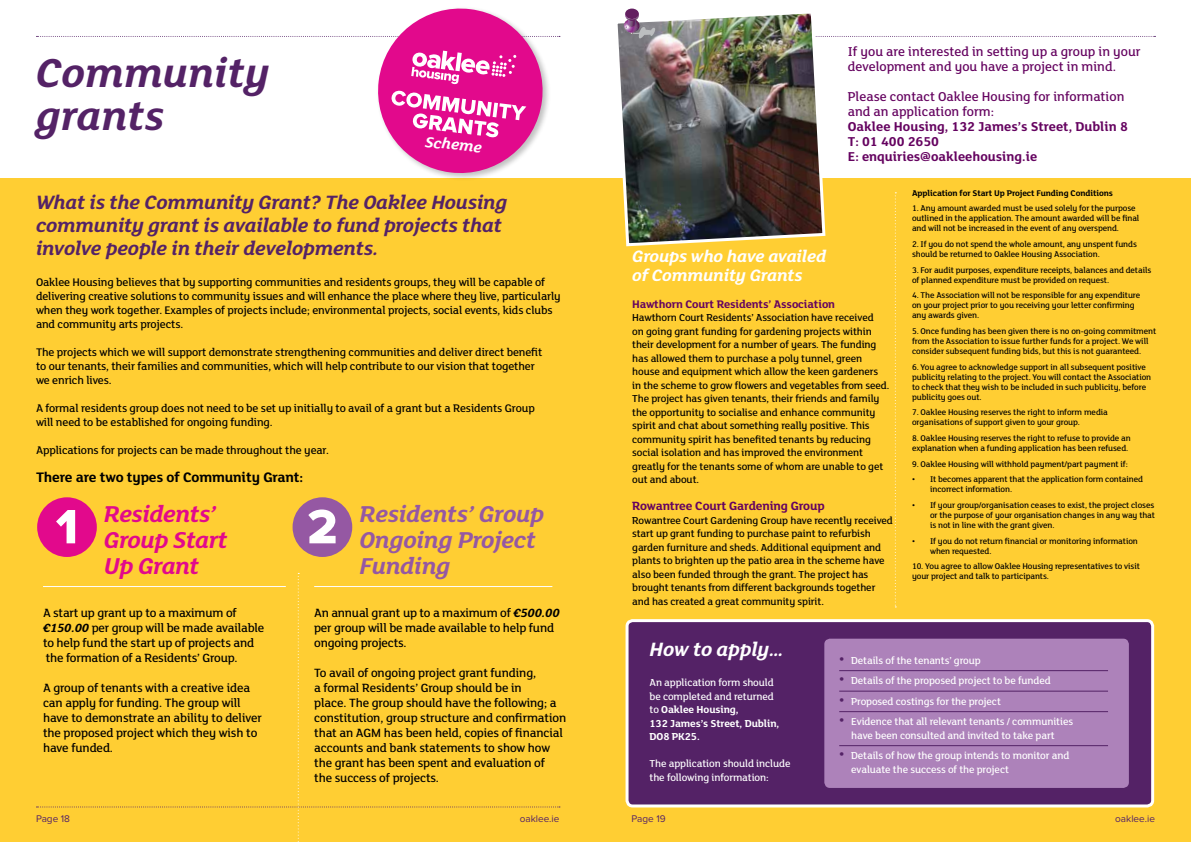
<style>
.page{position:relative;width:1191px;height:842px;background:#fff}
.page>*{position:absolute;margin:0;border:0;box-sizing:border-box;transform-origin:0 0}
.t1{font:50px "Proxima Nova A Extrabld";color:#fff}
.t2{font:italic 700 44px/43px "FS Lola";color:#542266}
.t3{font:italic 700 25px/26px "FS Lola";letter-spacing:-.01em;color:#9558a3}
.t4{font:italic 700 25px/26px "FS Lola";letter-spacing:-.02em;color:#e2098c}
.t5{font:italic 700 21px/23px "FS Lola";letter-spacing:-.01em;color:#542266}
.t6{font:italic 700 21px "FS Lola";letter-spacing:-.01em;color:#fff}
.t7{font:italic 700 18px/19px "FS Lola";letter-spacing:-.01em;color:#fff}
.t8{font:italic 700 16.3px "FS Lola";color:#fff}
.t9{font:700 15px "FS Lola";letter-spacing:-.01em;color:#000}
.t10{font:500 14px/15px "FS Lola";color:#650360}
.t11{font:700 14px/15px "FS Lola";color:#650360}
.t12{font:500 13px/15px "FS Lola";letter-spacing:-.01em;color:#000}
.t13{font:700 13px "FS Lola";letter-spacing:-.01em;color:#650360}
.t14{font:500 12px/14px "FS Lola";letter-spacing:-.01em;color:#000}
.t15{font:700 12px "FS Lola";letter-spacing:-.01em;color:#650360}
.t16{font:500 11px/13.5px "FS Lola";letter-spacing:-.01em;color:#000}
.t17{font:500 11px/13.5px "FS Lola";letter-spacing:-.01em;color:#fff}
.t18{font:10px "Proxima Nova";color:#542266}
.t19{font:500 9px/10px "FS Lola";letter-spacing:-.01em;color:#000}
.t20{font:700 9px "FS Lola";letter-spacing:-.01em;color:#000}
.s1{font-weight:700;font-style:italic}
.s2{font-weight:700}
.s3{font-size:16px;color:#542266}
</style>
<div class="page">
<div style="left:0;top:179px;width:1191px;height:663px;background:#ffce33"></div>
<svg style="left:36px;top:8px;width:524px;height:170px"></svg>
<div style="left:37px;top:497px;width:60px;height:60px;background:#e2098c;border-radius:50%"></div>
<div style="left:292px;top:497px;width:60px;height:60px;background:#9558a3;border-radius:50%"></div>
<svg style="left:36px;top:573px;width:524px;height:269px"></svg>
<svg style="left:894px;top:192px;width:2px;height:415px"></svg>
<img style="left:613px;top:13px;width:214px;height:234px">
<div style="left:627px;top:621px;width:525px;height:185px;background:#542266;border-radius:6px"></div>
<div style="left:625px;top:619px;width:529px;height:188px;border:3px solid #fff;border-radius:6px"></div>
<div style="left:824px;top:639px;width:304px;height:149px;background:#ad82ba;border-radius:6px"></div>
<hr style="left:839px;top:670px;width:269px;height:1px;background:#542266">
<hr style="left:839px;top:691px;width:269px;height:1px;background:#542266">
<hr style="left:839px;top:711px;width:269px;height:1px;background:#542266">
<hr style="left:839px;top:745px;width:269px;height:1px;background:#542266">
<img style="left:624px;top:14px;width:1px;height:19px">
<div style="left:625px;top:8px;width:14px;height:11px;background:#631f60;border-radius:50%"></div>
<img style="left:625px;top:16px;width:530px;height:22px">
<h2 class="t2" style="left:36px;top:49px;width:235px">Community grants</h2>
<h3 class="t8" style="left:426px;top:130px;width:59px;rotate:6deg">Scheme</h3>
<h3 class="t5" style="left:36px;top:189px;width:473px">What is the Community Grant? The Oaklee Housing community grant is available to fund projects that involve people in their developments.</h3>
<p class="t14" style="left:36px;top:274px;width:526px">Oaklee Housing believes that by supporting communities and residents groups, they will be capable of delivering creative solutions to community issues and will enhance the place where they live, particularly when they work together. Examples of projects include; environmental projects, social events, kids clubs and community arts projects.</p>
<h3 class="t14" style="left:36px;top:344px;width:508px">The projects which we will support demonstrate strengthening communities and deliver direct benefit to our tenants, their families and communities, which will help contribute to our vision that together we enrich lives.</h3>
<h3 class="t14" style="left:36px;top:400px;width:500px">A formal residents group does not need to be set up initially to avail of a grant but a Residents Group will need to be established for ongoing funding.</h3>
<h3 class="t14" style="left:36px;top:442px;width:294px">Applications for projects can be made throughout the year.</h3>
<h3 class="t9" style="left:36px;top:466px;width:269px">There are two types of Community Grant:</h3>
<h1 class="t1" style="left:56px;top:498px;width:24px">1</h1>
<h3 class="t3" style="left:359px;top:499px;width:186px">Residents’ Group<br>Ongoing Project<br>Funding</h3>
<h3 class="t12" style="left:314px;top:605px;width:247px">An annual grant up to a maximum of <span class="s1">€500.00 </span>per group will be made available to help fund ongoing projects.</h3>
<p class="t12" style="left:314px;top:665px;width:254px">To avail of ongoing project grant funding,<br>a formal Residents’ Group should be in<br>place. The group should have the following; a constitution, group structure and confirmation that an AGM has been held, copies of financial accounts and bank statements to show how the grant has been spent and evaluation of<br>the success of projects.</p>
<h3 class="t4" style="left:104px;top:499px;width:125px">Residents’<br>Group Start<br>Up Grant</h3>
<h1 class="t1" style="left:307px;top:498px;width:32px">2</h1>
<h3 class="t12" style="left:43px;top:605px;width:223px">A start up grant up to a maximum of <span class="s1">€150.00</span> per group will be made available to help fund the start up of projects and the formation of a Residents’ Group.</h3>
<h3 class="t12" style="left:43px;top:680px;width:220px">A group of tenants with a creative idea can apply for funding. The group will have to demonstrate an ability to deliver the proposed project which they wish to have funded.</h3>
<p class="t18" style="left:36px;top:813px;width:36px">Page 18</p>
<p class="t18" style="left:520px;top:813px;width:41px">oaklee.ie</p>
<h3 class="t10" style="left:848px;top:43px;width:294px">If you are interested in setting up a group in your development and you have a project in mind.</h3>
<h3 class="t10" style="left:848px;top:88px;width:278px">Please contact Oaklee Housing for information and an application form:</h3>
<h3 class="t11" style="left:848px;top:118px;width:281px">Oaklee Housing, 132 James’s Street, Dublin 8<br>T: 01 400 2650<br>E: enquiries@oakleehousing.ie</h3>
<h3 class="t7" style="left:632px;top:245px;width:196px">Groups who have availed of Community Grants</h3>
<h3 class="t15" style="left:632px;top:296px;width:204px">Hawthorn Court Residents’ Association</h3>
<p class="t16" style="left:632px;top:311px;width:259px">Hawthorn Court Residents’ Association have received<br>on going grant funding for gardening projects within their development for a number of years. The funding has allowed them to purchase a poly tunnel, green house and equipment which allow the keen gardeners in the scheme to grow flowers and vegetables from seed.<br>The project has given tenants, their friends and family the opportunity to socialise and enhance community spirit and chat about something really positive. This community spirit has benefited tenants by reducing social isolation and has improved the environment greatly for the tenants some of whom are unable to get out and about.</p>
<h3 class="t13" style="left:632px;top:497px;width:194px">Rowantree Court Gardening Group</h3>
<p class="t16" style="left:632px;top:513px;width:262px">Rowantree Court Gardening Group have recently received start up grant funding to purchase paint to refurbish garden furniture and sheds. Additional equipment and plants to brighten up the patio area in the scheme have also been funded through the grant. The project has brought tenants from different backgrounds together and has created a great community spirit.</p>
<p class="t20" style="left:912px;top:187px;width:202px">Application for Start Up Project Funding Conditions</p>
<p class="t19" style="left:912px;top:203px;width:229px">1. Any amount awarded must be used solely for the purpose outlined in the application. The amount awarded will be final and will not be increased in the event of any overspend.</p>
<p class="t19" style="left:912px;top:239px;width:226px">2. If you do not spend the whole amount, any unspent funds should be returned to Oaklee Housing Association.</p>
<p class="t19" style="left:912px;top:264px;width:241px">3. For audit purposes, expenditure receipts, balances and details of planned expenditure must be provided on request.</p>
<p class="t19" style="left:912px;top:290px;width:230px">4. The Association will not be responsible for any expenditure on your project prior to you receiving your letter confirming any awards given.</p>
<p class="t19" style="left:912px;top:326px;width:246px">5. Once funding has been given there is no on-going commitment from the Association to issue further funds for a project. We will consider subsequent funding bids, but this is not guaranteed.</p>
<p class="t19" style="left:912px;top:361px;width:241px">6. You agree to acknowledge support in all subsequent positive publicity relating to the project. You will contact the Association to check that they wish to be included in such publicity, before publicity goes out.</p>
<p class="t19" style="left:912px;top:407px;width:197px">7. Oaklee Housing reserves the right to inform media organisations of support given to your group.</p>
<p class="t19" style="left:912px;top:433px;width:220px">8. Oaklee Housing reserves the right to refuse to provide an explanation when a funding application has been refused.</p>
<p class="t19" style="left:912px;top:458px;width:217px">9. Oaklee Housing will withhold payment/part payment if:</p>
<p class="t19" style="left:930px;top:474px;width:215px;text-indent:-18px">• It becomes apparent that the application form contained incorrect information.</p>
<p class="t19" style="left:930px;top:500px;width:226px;text-align:justify;text-indent:-18px">• If your group/organisation ceases to exist, the project closes or the purpose of your organisation changes in any way that is not in line with the grant given.</p>
<p class="t19" style="left:930px;top:535px;width:209px;text-indent:-18px">• If you do not return financial or monitoring information when requested.</p>
<p class="t19" style="left:912px;top:561px;width:229px">10. You agree to allow Oaklee Housing representatives to visit your project and talk to participants.</p>
<h3 class="t6" style="left:649px;top:635px;width:136px">How to apply…</h3>
<p class="t17" style="left:649px;top:675px;width:131px">An application form should be completed and returned to <span class="s2">Oaklee Housing,<br>132 James’s Street, Dublin,<br>DO8 PK25.</span></p>
<p class="t17" style="left:649px;top:756px;width:142px">The application should include the following information:</p>
<p class="t17" style="left:839px;top:653px;width:143px"><span class="s3">•</span> Details of the tenants’ group</p>
<p class="t17" style="left:839px;top:673px;width:213px"><span class="s3">•</span> Details of the proposed project to be funded</p>
<p class="t17" style="left:839px;top:694px;width:163px"><span class="s3">•</span> Proposed costings for the project</p>
<p class="t17" style="left:839px;top:714px;width:235px;text-align:center"><span class="s3">•</span> Evidence that all relevant tenants / communities have been consulted and invited to take part</p>
<p class="t17" style="left:851px;top:748px;width:220px;text-indent:-12px"><span class="s3">•</span> Details of how the group intends to monitor and evaluate the success of the project</p>
<p class="t18" style="left:631px;top:813px;width:36px">Page 19</p>
<p class="t18" style="left:1115px;top:813px;width:41px">oaklee.ie</p>
</div>
